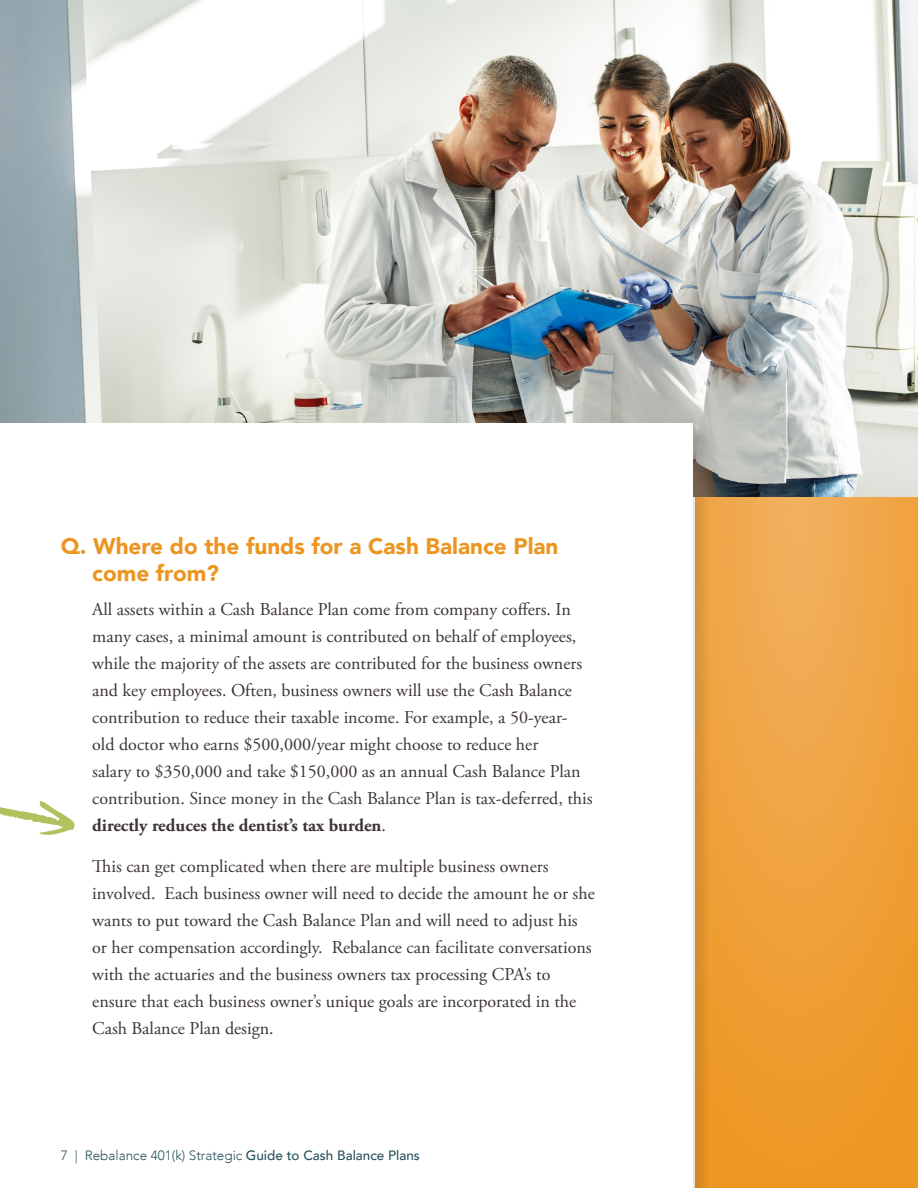
<style>
.page{position:relative;width:918px;height:1188px;background:#fff}
.page>*{position:absolute;margin:0;border:0;box-sizing:border-box;transform-origin:0 0}
.t1{font:900 22.5px/27px "Avenir";color:#ec9622}
.answer{font:18px/27px "Adobe Garamond Pro";color:#3c3533}
.t2{font:300 13.5px "Avenir";color:#28515c}
.s1{font-weight:700}
.s2{font-weight:500}
</style>
<div class="page">
<svg style="left:712px;top:496px;width:206px;height:692px;background:#efa13c"></svg>
<img style="left:0;top:0;width:918px;height:496px">
<div style="left:2px;top:426px;width:710px;height:762px;background:#231f20;opacity:.12"></div>
<div style="left:0;top:423px;width:693px;height:765px;background:#fff"></div>
<svg style="left:0;top:801px;width:75px;height:34px"></svg>
<h2 class="t1" style="left:92px;top:532px;width:468px;text-indent:-32px">Q. Where do the funds for a Cash Balance Plan come from?</h2>
<p class="answer" style="left:92px;top:597px;width:502px">All assets within a Cash Balance Plan come from company coffers. In many cases, a minimal amount is contributed on behalf of employees, while the majority of the assets are contributed for the business owners and key employees. Often, business owners will use the Cash Balance contribution to reduce their taxable income. For example, a 50-year&shy;old doctor who earns $500,000/year might choose to reduce her<br>salary to $350,000 and take $150,000 as an annual Cash Balance Plan contribution. Since money in the Cash Balance Plan is tax-deferred, this <span class="s1">directly reduces the dentist’s tax burden</span>.</p>
<p class="answer" style="left:92px;top:853px;width:504px">This can get complicated when there are multiple business owners involved. Each business owner will need to decide the amount he or she wants to put toward the Cash Balance Plan and will need to adjust his or her compensation accordingly. Rebalance can facilitate conversations with the actuaries and the business owners tax processing CPA’s to ensure that each business owner’s unique goals are incorporated in the Cash Balance Plan design.</p>
<p class="t2" style="left:61px;top:1147px;width:361px">7 | Rebalance 401(k) Strategic <span class="s2">Guide to Cash Balance Plans</span></p>
</div>
